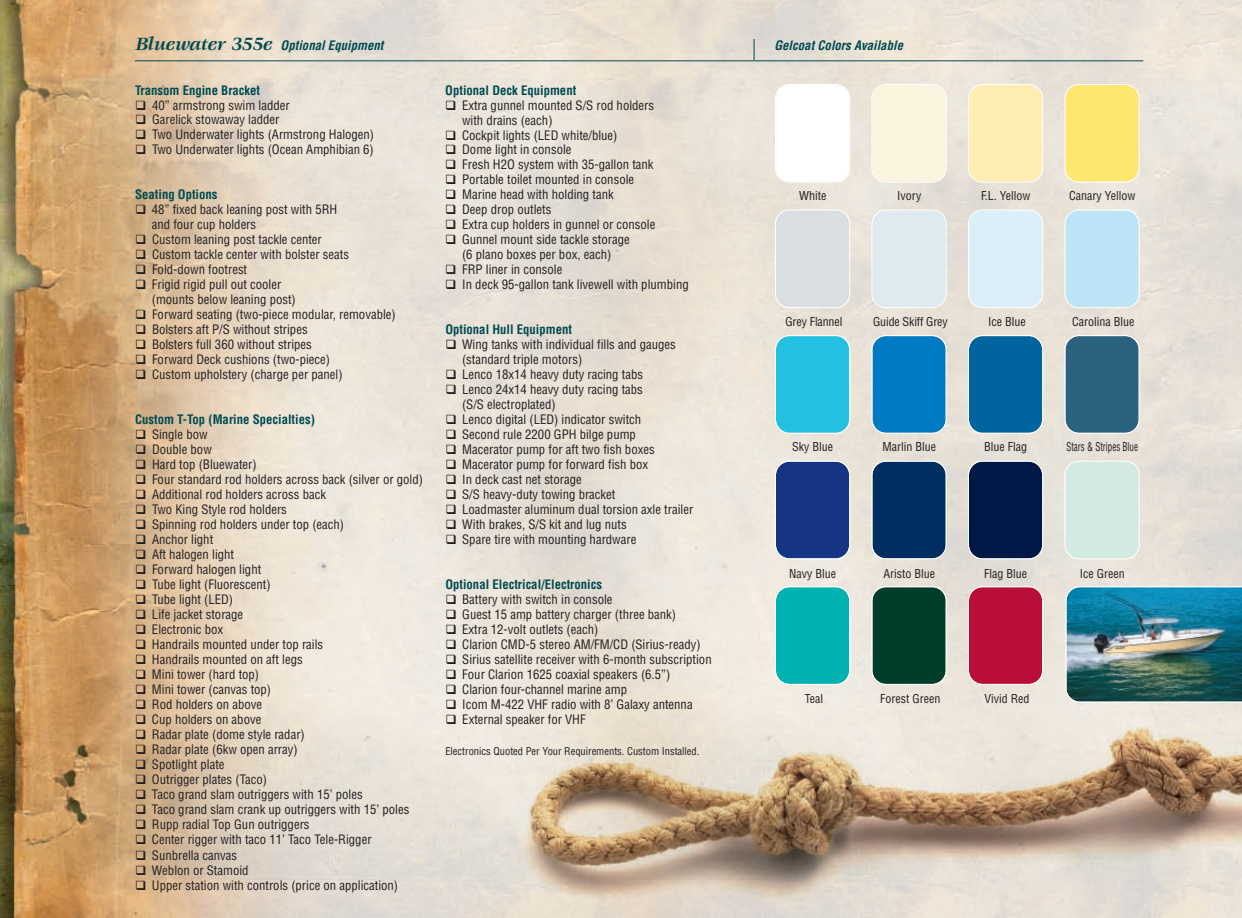
<style>
.page{position:relative;width:1242px;height:918px;background:#fff}
.page>*{position:absolute;margin:0;border:0;box-sizing:border-box;transform-origin:0 0}
.t1{font:condensed 12.75px/15px "Helvetica LT";color:#231f20}
.t2{font:700 condensed 12.75px "Helvetica LT";color:#004a50}
.t3{font:italic 700 condensed 12.75px "Helvetica LT";letter-spacing:.005em;color:#004a50}
.t4{font:condensed 12px "Helvetica LT";color:#231f20}
.t5{font:condensed 12px "Helvetica LT";color:#231f20;scale:.75 1}
.t6{font:condensed 10.5px "Helvetica LT";color:#231f20}
.s1{font-family:"Veljovic";font-stretch:normal;font-size:19.5px}
</style>
<div class="page">
<img style="left:0;top:0;width:1064px;height:918px">
<hr style="left:135px;top:61px;width:1008px;height:1px;background:#004a50">
<svg style="left:754px;top:39px;width:1px;height:21px"></svg>
<svg style="left:775px;top:84px;width:75px;height:99px"></svg>
<svg style="left:871px;top:84px;width:76px;height:99px;background:#faf3e0"></svg>
<svg style="left:968px;top:84px;width:75px;height:99px;background:#feeeb8"></svg>
<div style="left:775px;top:210px;width:75px;height:98px;background:#d9dfe1"></div>
<svg style="left:871px;top:210px;width:76px;height:98px;background:#dfe9ef"></svg>
<div style="left:968px;top:210px;width:75px;height:98px;background:#dceff8"></div>
<svg style="left:775px;top:335px;width:75px;height:99px;background:#33c3e2"></svg>
<svg style="left:871px;top:335px;width:76px;height:99px;background:#1585c6"></svg>
<svg style="left:968px;top:335px;width:75px;height:99px;background:#116ea3"></svg>
<svg style="left:775px;top:461px;width:75px;height:98px;background:#23408a"></svg>
<svg style="left:871px;top:461px;width:76px;height:98px;background:#133d6b"></svg>
<svg style="left:968px;top:461px;width:75px;height:98px;background:#0f264f"></svg>
<svg style="left:1064px;top:0;width:178px;height:918px;background:#c1c6bc"></svg>
<svg style="left:775px;top:586px;width:75px;height:99px;background:#12b6b4"></svg>
<svg style="left:871px;top:586px;width:76px;height:99px;background:#154c3b"></svg>
<svg style="left:968px;top:586px;width:75px;height:99px;background:#bd1f43"></svg>
<svg style="left:136px;top:100px;width:9px;height:24px"></svg>
<svg style="left:136px;top:130px;width:9px;height:9px"></svg>
<svg style="left:136px;top:145px;width:9px;height:9px"></svg>
<svg style="left:136px;top:205px;width:9px;height:9px"></svg>
<svg style="left:136px;top:235px;width:9px;height:9px"></svg>
<svg style="left:136px;top:250px;width:9px;height:9px"></svg>
<svg style="left:136px;top:265px;width:9px;height:9px"></svg>
<svg style="left:136px;top:280px;width:9px;height:9px"></svg>
<svg style="left:136px;top:310px;width:9px;height:9px"></svg>
<svg style="left:136px;top:325px;width:9px;height:9px"></svg>
<svg style="left:136px;top:340px;width:9px;height:9px"></svg>
<svg style="left:136px;top:355px;width:9px;height:9px"></svg>
<svg style="left:136px;top:370px;width:9px;height:9px"></svg>
<svg style="left:136px;top:430px;width:9px;height:9px"></svg>
<svg style="left:136px;top:445px;width:9px;height:9px"></svg>
<svg style="left:136px;top:460px;width:9px;height:9px"></svg>
<svg style="left:136px;top:475px;width:9px;height:9px"></svg>
<svg style="left:136px;top:490px;width:9px;height:9px"></svg>
<svg style="left:136px;top:505px;width:9px;height:9px"></svg>
<svg style="left:136px;top:520px;width:9px;height:9px"></svg>
<svg style="left:136px;top:535px;width:9px;height:9px"></svg>
<svg style="left:136px;top:550px;width:9px;height:9px"></svg>
<svg style="left:136px;top:565px;width:9px;height:9px"></svg>
<svg style="left:136px;top:580px;width:9px;height:9px"></svg>
<svg style="left:136px;top:595px;width:9px;height:9px"></svg>
<svg style="left:136px;top:610px;width:9px;height:9px"></svg>
<svg style="left:136px;top:625px;width:9px;height:9px"></svg>
<svg style="left:136px;top:640px;width:9px;height:9px"></svg>
<svg style="left:136px;top:655px;width:9px;height:9px"></svg>
<svg style="left:136px;top:670px;width:9px;height:9px"></svg>
<svg style="left:136px;top:685px;width:9px;height:9px"></svg>
<svg style="left:136px;top:700px;width:9px;height:9px"></svg>
<svg style="left:136px;top:715px;width:9px;height:9px"></svg>
<svg style="left:136px;top:730px;width:9px;height:9px"></svg>
<svg style="left:136px;top:745px;width:9px;height:9px"></svg>
<svg style="left:136px;top:760px;width:9px;height:9px"></svg>
<svg style="left:136px;top:775px;width:9px;height:9px"></svg>
<svg style="left:136px;top:790px;width:9px;height:9px"></svg>
<svg style="left:136px;top:805px;width:9px;height:9px"></svg>
<svg style="left:136px;top:820px;width:9px;height:9px"></svg>
<svg style="left:136px;top:835px;width:9px;height:9px"></svg>
<svg style="left:136px;top:850px;width:9px;height:40px"></svg>
<svg style="left:446px;top:100px;width:10px;height:10px"></svg>
<svg style="left:446px;top:130px;width:10px;height:24px"></svg>
<svg style="left:446px;top:160px;width:10px;height:9px"></svg>
<svg style="left:446px;top:175px;width:10px;height:9px"></svg>
<svg style="left:446px;top:190px;width:10px;height:9px"></svg>
<svg style="left:446px;top:205px;width:10px;height:9px"></svg>
<svg style="left:446px;top:220px;width:10px;height:9px"></svg>
<svg style="left:446px;top:235px;width:10px;height:9px"></svg>
<svg style="left:446px;top:265px;width:10px;height:9px"></svg>
<svg style="left:446px;top:280px;width:10px;height:9px"></svg>
<svg style="left:446px;top:340px;width:10px;height:9px"></svg>
<svg style="left:446px;top:370px;width:10px;height:9px"></svg>
<svg style="left:446px;top:385px;width:10px;height:9px"></svg>
<svg style="left:446px;top:415px;width:10px;height:9px"></svg>
<svg style="left:446px;top:430px;width:10px;height:9px"></svg>
<svg style="left:446px;top:445px;width:10px;height:9px"></svg>
<svg style="left:446px;top:460px;width:10px;height:9px"></svg>
<svg style="left:446px;top:475px;width:10px;height:9px"></svg>
<svg style="left:446px;top:490px;width:10px;height:9px"></svg>
<svg style="left:446px;top:505px;width:10px;height:9px"></svg>
<svg style="left:446px;top:520px;width:10px;height:9px"></svg>
<svg style="left:446px;top:535px;width:10px;height:9px"></svg>
<svg style="left:446px;top:595px;width:10px;height:9px"></svg>
<svg style="left:446px;top:610px;width:10px;height:9px"></svg>
<svg style="left:446px;top:625px;width:10px;height:9px"></svg>
<svg style="left:446px;top:640px;width:10px;height:9px"></svg>
<svg style="left:446px;top:655px;width:10px;height:9px"></svg>
<svg style="left:446px;top:670px;width:10px;height:9px"></svg>
<svg style="left:446px;top:685px;width:10px;height:9px"></svg>
<svg style="left:446px;top:700px;width:10px;height:9px"></svg>
<svg style="left:446px;top:715px;width:10px;height:9px"></svg>
<p class="t3" style="left:135px;top:38px;width:250px"><span class="s1">Bluewater 355e</span> Optional Equipment</p>
<p class="t3" style="left:774px;top:38px;width:130px">Gelcoat Colors Available</p>
<p class="t2" style="left:135px;top:83px;width:127px">Transom Engine Bracket</p>
<p class="t1" style="left:152px;top:98px;width:224px">40” armstrong swim ladder<br>Garelick stowaway ladder<br>Two Underwater lights (Armstrong Halogen)<br>Two Underwater lights (Ocean Amphibian 6)</p>
<p class="t2" style="left:135px;top:188px;width:84px">Seating Options</p>
<p class="t1" style="left:152px;top:203px;width:245px">48” fixed back leaning post with 5RH<br>and four cup holders<br>Custom leaning post tackle center<br>Custom tackle center with bolster seats Fold-down footrest<br>Frigid rigid pull out cooler<br>(mounts below leaning post)<br>Forward seating (two-piece modular, removable)<br>Bolsters aft P/S without stripes<br>Bolsters full 360 without stripes<br>Forward Deck cushions (two-piece)<br>Custom upholstery (charge per panel)</p>
<p class="t2" style="left:135px;top:413px;width:181px">Custom T-Top (Marine Specialties)</p>
<p class="t1" style="left:152px;top:427px;width:273px">Single bow<br>Double bow<br>Hard top (Bluewater)<br>Four standard rod holders across back (silver or gold)<br>Additional rod holders across back<br>Two King Style rod holders<br>Spinning rod holders under top (each)<br>Anchor light<br>Aft halogen light<br>Forward halogen light<br>Tube light (Fluorescent)<br>Tube light (LED)<br>Life jacket storage<br>Electronic box<br>Handrails mounted under top rails<br>Handrails mounted on aft legs<br>Mini tower (hard top)<br>Mini tower (canvas top)<br>Rod holders on above<br>Cup holders on above<br>Radar plate (dome style radar)<br>Radar plate (6kw open array)<br>Spotlight plate<br>Outrigger plates (Taco)<br>Taco grand slam outriggers with 15’ poles<br>Taco grand slam crank up outriggers with 15’ poles<br>Rupp radial Top Gun outriggers<br>Center rigger with taco 11’ Taco Tele-Rigger<br>Sunbrella canvas<br>Weblon or Stamoid<br>Upper station with controls (price on application)</p>
<p class="t2" style="left:445px;top:83px;width:132px">Optional Deck Equipment</p>
<p class="t1" style="left:462px;top:98px;width:228px">Extra gunnel mounted S/S rod holders<br>with drains (each)<br>Cockpit lights (LED white/blue)<br>Dome light in console<br>Fresh H2O system with 35-gallon tank<br>Portable toilet mounted in console<br>Marine head with holding tank<br>Deep drop outlets<br>Extra cup holders in gunnel or console<br>Gunnel mount side tackle storage<br>(6 plano boxes per box, each)<br>FRP liner in console<br>In deck 95-gallon tank livewell with plumbing</p>
<p class="t2" style="left:445px;top:323px;width:128px">Optional Hull Equipment</p>
<p class="t1" style="left:462px;top:338px;width:233px">Wing tanks with individual fills and gauges (standard triple motors)<br>Lenco 18x14 heavy duty racing tabs<br>Lenco 24x14 heavy duty racing tabs<br>(S/S electroplated)<br>Lenco digital (LED) indicator switch<br>Second rule 2200 GPH bilge pump<br>Macerator pump for aft two fish boxes Macerator pump for forward fish box<br>In deck cast net storage<br>S/S heavy-duty towing bracket<br>Loadmaster aluminum dual torsion axle trailer With brakes, S/S kit and lug nuts<br>Spare tire with mounting hardware</p>
<p class="t2" style="left:445px;top:577px;width:158px">Optional Electrical/Electronics</p>
<p class="t1" style="left:462px;top:592px;width:251px">Battery with switch in console<br>Guest 15 amp battery charger (three bank)<br>Extra 12-volt outlets (each)<br>Clarion CMD-5 stereo AM/FM/CD (Sirius-ready)<br>Sirius satellite receiver with 6-month subscription Four Clarion 1625 coaxial speakers (6.5”)<br>Clarion four-channel marine amp<br>Icom M-422 VHF radio with 8’ Galaxy antenna External speaker for VHF</p>
<p class="t6" style="left:445px;top:745px;width:256px">Electronics Quoted Per Your Requirements. Custom Installed.</p>
<p class="t4" style="left:799px;top:189px;width:29px">White</p>
<p class="t4" style="left:897px;top:189px;width:26px">Ivory</p>
<p class="t4" style="left:981px;top:189px;width:51px">F.L. Yellow</p>
<p class="t4" style="left:1069px;top:189px;width:68px">Canary Yellow</p>
<p class="t4" style="left:785px;top:315px;width:58px">Grey Flannel</p>
<p class="t4" style="left:873px;top:315px;width:76px">Guide Skiff Grey</p>
<p class="t4" style="left:988px;top:315px;width:39px">Ice Blue</p>
<p class="t4" style="left:1072px;top:315px;width:64px">Carolina Blue</p>
<p class="t4" style="left:792px;top:440px;width:42px">Sky Blue</p>
<p class="t4" style="left:882px;top:440px;width:55px">Marlin Blue</p>
<p class="t4" style="left:984px;top:440px;width:44px">Blue Flag</p>
<p class="t5" style="left:1066px;top:440px;width:97px">Stars &amp; Stripes Blue</p>
<p class="t4" style="left:789px;top:566px;width:48px">Navy Blue</p>
<p class="t4" style="left:883px;top:566px;width:53px">Aristo Blue</p>
<p class="t4" style="left:984px;top:566px;width:44px">Flag Blue</p>
<p class="t4" style="left:1080px;top:566px;width:46px">Ice Green</p>
<p class="t4" style="left:805px;top:691px;width:20px">Teal</p>
<p class="t4" style="left:880px;top:691px;width:62px">Forest Green</p>
<p class="t4" style="left:984px;top:691px;width:46px">Vivid Red</p>
</div>
